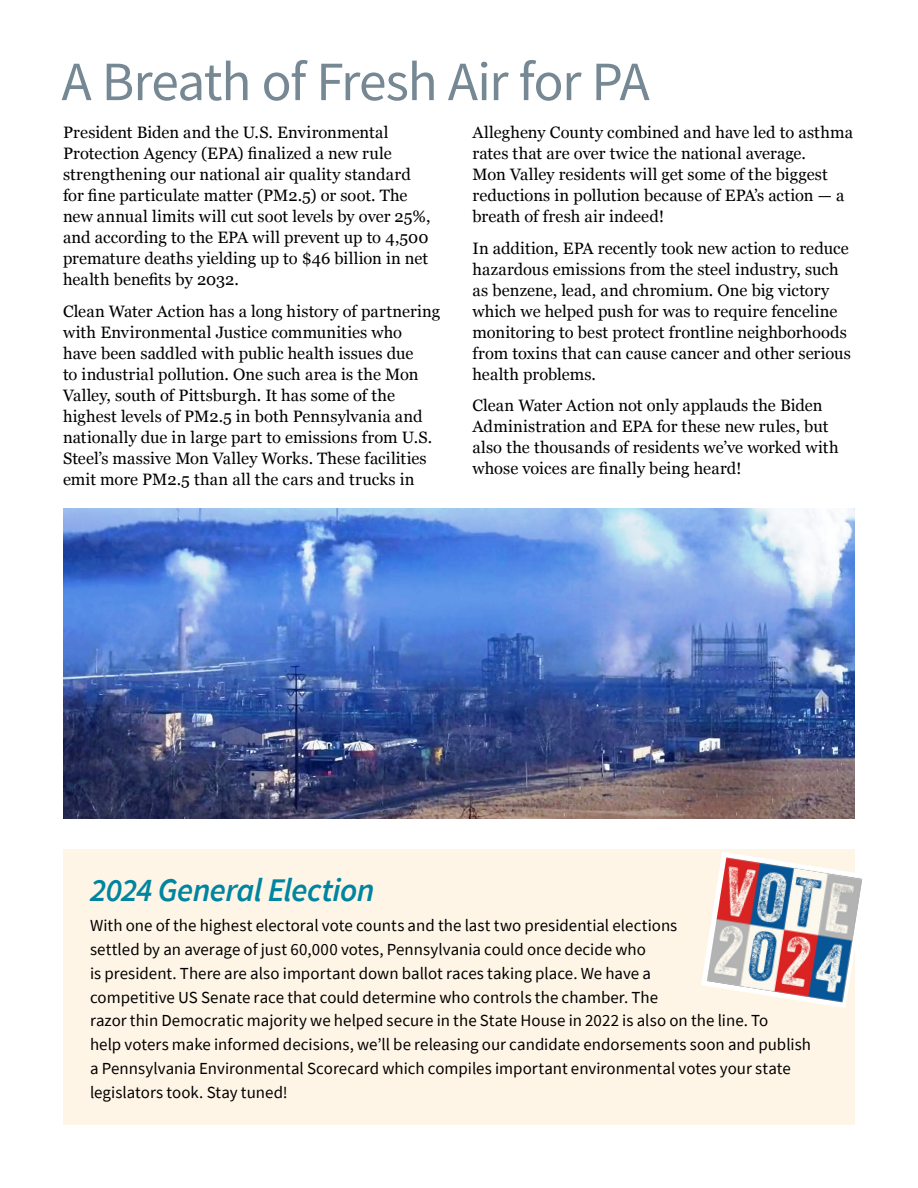
<style>
.page{position:relative;width:918px;height:1188px;background:#fff}
.page>*{position:absolute;margin:0;border:0;box-sizing:border-box;transform-origin:0 0}
._16_Head_SS{font:55.5px "Source Sans Pro";letter-spacing:-.025em;color:#768894}
._23_Action_Subhead_Blue{font:italic 600 33px "Source Sans Pro";letter-spacing:-.015em;color:#0085a1}
._16_News_Body_text{font:16.8px/23.9px "Source Sans Pro";color:#000}
._22_News_Body_text{font:16.5px/21px "Georgia";letter-spacing:.005em;color:#000}
</style>
<div class="page">
<div style="left:63px;top:850px;width:792px;height:275px;background:#fff5e6"></div>
<img style="left:63px;top:508px;width:792px;height:311px">
<img style="left:706px;top:853px;width:157px;height:155px">
<p class="_16_Head_SS" style="left:62px;top:46px;width:590px">A Breath of Fresh Air for PA</p>
<p class="_22_News_Body_text" style="left:472px;top:122px;width:382px">Allegheny County combined and have led to asthma rates that are over twice the national average.<br>Mon Valley residents will get some of the biggest reductions in pollution because of EPA’s action — a breath of fresh air indeed!</p>
<p class="_22_News_Body_text" style="left:472px;top:237px;width:380px">In addition, EPA recently took new action to reduce hazardous emissions from the steel industry, such as benzene, lead, and chromium. One big victory which we helped push for was to require fenceline monitoring to best protect frontline neighborhoods from toxins that can cause cancer and other serious health problems.</p>
<p class="_22_News_Body_text" style="left:472px;top:395px;width:368px">Clean Water Action not only applauds the Biden Administration and EPA for these new rules, but also the thousands of residents we’ve worked with whose voices are finally being heard!</p>
<p class="_22_News_Body_text" style="left:63px;top:122px;width:369px">President Biden and the U.S. Environmental Protection Agency (EPA) finalized a new rule strengthening our national air quality standard for fine particulate matter (PM2.5) or soot. The new annual limits will cut soot levels by over 25%, and according to the EPA will prevent up to 4,500 premature deaths yielding up to $46 billion in net health benefits by 2032.</p>
<p class="_22_News_Body_text" style="left:63px;top:300px;width:379px">Clean Water Action has a long history of partnering with Environmental Justice communities who<br>have been saddled with public health issues due<br>to industrial pollution. One such area is the Mon Valley, south of Pittsburgh. It has some of the highest levels of PM2.5 in both Pennsylvania and nationally due in large part to emissions from U.S.<br>Steel’s massive Mon Valley Works. These facilities emit more PM2.5 than all the cars and trucks in</p>
<p class="_23_Action_Subhead_Blue" style="left:90px;top:869px;width:286px">2024 General Election</p>
<p class="_16_News_Body_text" style="left:90px;top:914px;width:723px">With one of the highest electoral vote counts and the last two presidential elections<br>settled by an average of just 60,000 votes, Pennsylvania could once decide who<br>is president. There are also important down ballot races taking place. We have a<br>competitive US Senate race that could determine who controls the chamber. The<br>razor thin Democratic majority we helped secure in the State House in 2022 is also on the line. To<br>help voters make informed decisions, we’ll be releasing our candidate endorsements soon and publish a Pennsylvania Environmental Scorecard which compiles important environmental votes your state legislators took. Stay tuned!</p>
</div>
